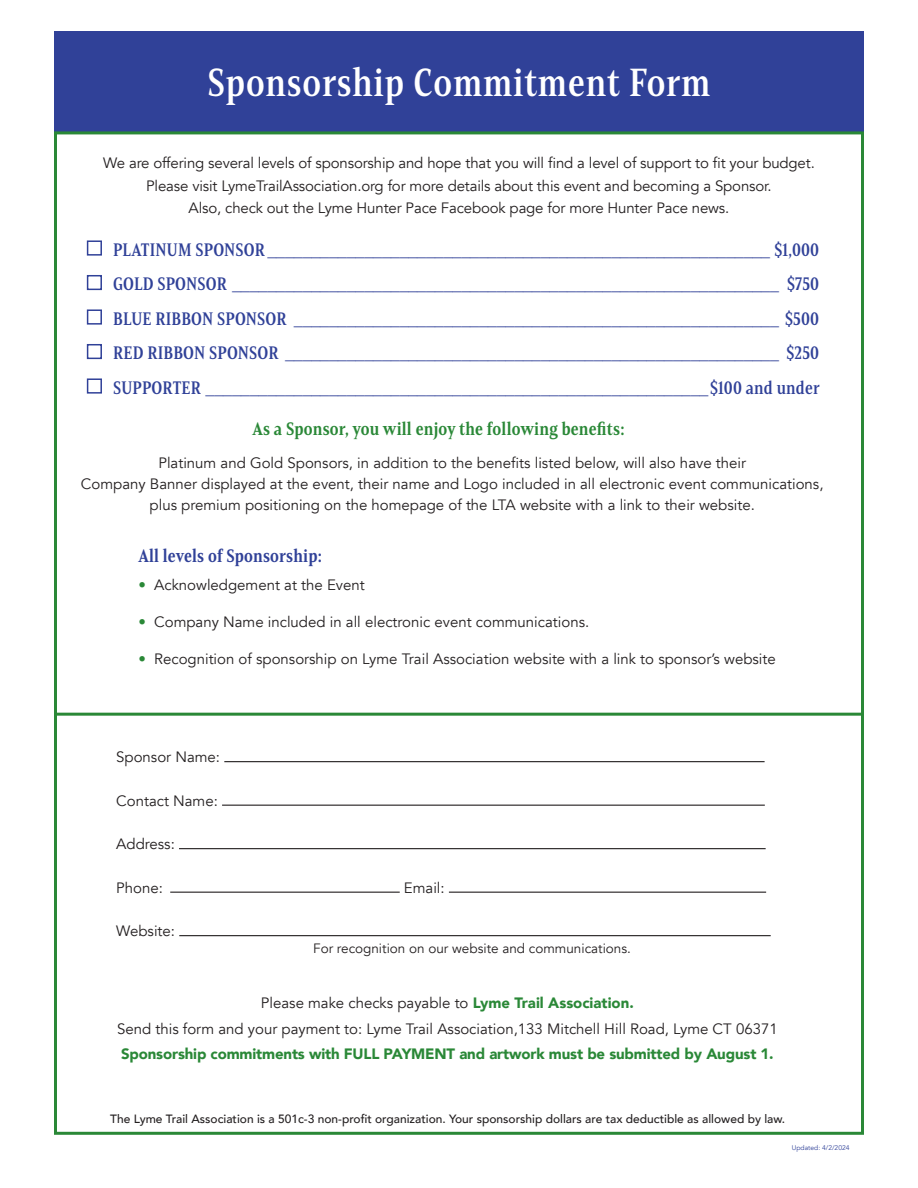
<style>
.page{position:relative;width:918px;height:1188px;background:#fff}
.page>*{position:absolute;margin:0;border:0;box-sizing:border-box;transform-origin:0 0}
.large_head{font:39px "Mandrel Con Dem";letter-spacing:.02em;color:#fff}
.Blue_A_Head{font:18px "Avenir";color:#304198}
.Blue_A_Head-2{font:18px "Mandrel Con Bol";letter-spacing:.01em;color:#2a8837}
.Blue_A_Head-3{font:18px "Mandrel Con Bol";letter-spacing:.01em;color:#304198}
._10_15_avant{font:15px/21px "Avenir";color:#231f20;text-align:center}
.t1{font:900 15px "Avenir";letter-spacing:-.01em;color:#2a8837}
.t2{font:13.5px "Avenir";color:#231f20}
._9_12_gotham{font:500 12px "Avenir";color:#231f20}
.t3{font:6.75px "Avenir";color:#304198}
.s1{font-family:"Mandrel Con Dem"}
.s2{color:#2a8837}
.s3{font-weight:900;color:#2a8837}
</style>
<div class="page">
<div style="left:54px;top:32px;width:810px;height:139px;background:#304198"></div>
<div style="left:54px;top:131px;width:810px;height:1004px;background:#fff;border:3px solid #2a8837"></div>
<div style="left:87px;top:240px;width:15px;height:16px;border:2px solid #304198"></div>
<div style="left:87px;top:275px;width:15px;height:15px;border:2px solid #304198"></div>
<div style="left:87px;top:309px;width:15px;height:16px;border:2px solid #304198"></div>
<div style="left:87px;top:344px;width:15px;height:15px;border:2px solid #304198"></div>
<div style="left:87px;top:378px;width:15px;height:16px;border:2px solid #304198"></div>
<hr style="left:54px;top:713px;width:810px;height:3px;background:#2a8837">
<hr style="left:224px;top:761px;width:541px;height:1px;background:#231f20">
<hr style="left:222px;top:805px;width:543px;height:1px;background:#231f20">
<hr style="left:179px;top:848px;width:587px;height:1px;background:#231f20">
<hr style="left:170px;top:892px;width:230px;height:1px;background:#231f20">
<hr style="left:449px;top:892px;width:317px;height:1px;background:#231f20">
<hr style="left:179px;top:935px;width:592px;height:1px;background:#231f20">
<p class="large_head" style="left:207px;top:59px;width:505px">Sponsorship Commitment Form</p>
<p class="_10_15_avant" style="left:103px;top:152px;width:713px;line-height:22.5px">We are offering several levels of sponsorship and hope that you will find a level of support to fit your budget.<br>Please visit LymeTrailAssociation.org for more details about this event and becoming a Sponsor.<br>Also, check out the Lyme Hunter Pace Facebook page for more Hunter Pace news.</p>
<p class="Blue_A_Head" style="left:113px;top:239px;width:708px"><span class="s1">PLATINUM SPONSOR</span>_________________________________________________________ <span class="s1">$1,000</span></p>
<p class="Blue_A_Head" style="left:113px;top:273px;width:708px"><span class="s1">GOLD SPONSOR</span> ______________________________________________________________ <span class="s1">$750</span></p>
<p class="Blue_A_Head" style="left:113px;top:308px;width:708px"><span class="s1">BLUE RIBBON SPONSOR</span> _______________________________________________________ <span class="s1">$500</span></p>
<p class="Blue_A_Head" style="left:113px;top:342px;width:708px"><span class="s1">RED RIBBON SPONSOR</span> ________________________________________________________ <span class="s1">$250</span></p>
<p class="Blue_A_Head" style="left:113px;top:377px;width:708px"><span class="s1">SUPPORTER</span> _________________________________________________________<span class="s1">$100 and under</span></p>
<p class="Blue_A_Head-2" style="left:252px;top:418px;width:374px">As a Sponsor, you will enjoy the following benefits:</p>
<p class="_10_15_avant" style="left:81px;top:452px;width:744px">Platinum and Gold Sponsors, in addition to the benefits listed below, will also have their<br>Company Banner displayed at the event, their name and Logo included in all electronic event communications, plus premium positioning on the homepage of the LTA website with a link to their website.</p>
<p class="Blue_A_Head-3" style="left:138px;top:545px;width:185px">All levels of Sponsorship:</p>
<p class="_10_15_avant" style="left:138px;top:575px;width:228px"><span class="s2">•</span> Acknowledgement at the Event</p>
<p class="_10_15_avant" style="left:138px;top:612px;width:452px"><span class="s2">•</span> Company Name included in all electronic event communications.</p>
<p class="_10_15_avant" style="left:138px;top:649px;width:639px"><span class="s2">•</span> Recognition of sponsorship on Lyme Trail Association website with a link to sponsor’s website</p>
<p class="_10_15_avant" style="left:116px;top:747px;width:105px">Sponsor Name:</p>
<p class="_10_15_avant" style="left:116px;top:790px;width:103px">Contact Name:</p>
<p class="_10_15_avant" style="left:116px;top:834px;width:60px">Address:</p>
<p class="_10_15_avant" style="left:116px;top:877px;width:48px">Phone:</p>
<p class="_10_15_avant" style="left:404px;top:877px;width:42px">Email:</p>
<p class="_10_15_avant" style="left:116px;top:921px;width:60px">Website:</p>
<p class="t2" style="left:313px;top:940px;width:319px">For recognition on our website and communications.</p>
<p class="_10_15_avant" style="left:261px;top:993px;width:374px">Please make checks payable to <span class="s3">Lyme Trail Association.</span></p>
<p class="_10_15_avant" style="left:117px;top:1018px;width:662px">Send this form and your payment to: Lyme Trail Association,133 Mitchell Hill Road, Lyme CT 06371</p>
<p class="t1" style="left:121px;top:1041px;width:654px">Sponsorship commitments with FULL PAYMENT and artwork must be submitted by August 1.</p>
<p class="_9_12_gotham" style="left:110px;top:1108px;width:676px">The Lyme Trail Association is a 501c-3 non-profit organization. Your sponsorship dollars are tax deductible as allowed by law.</p>
<p class="t3" style="left:792px;top:1144px;width:59px">Updated: 4/2/2024</p>
</div>
